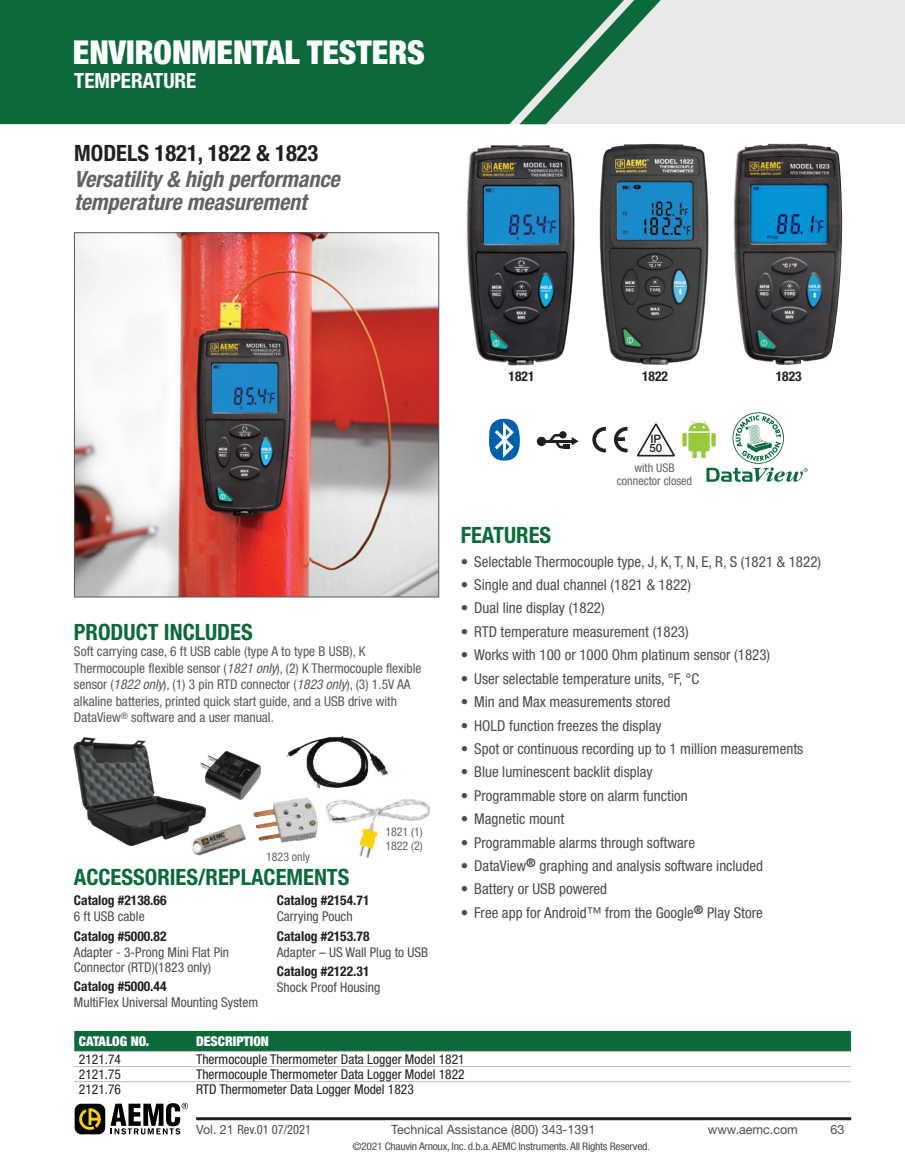
<style>
.page{position:relative;width:905px;height:1175px;background:#fff}
.page>*{position:absolute;margin:0;border:0;box-sizing:border-box;transform-origin:0 0}
.t1{font:900 condensed 33px "Helvetica Neue LT Std";color:#fff}
.t2{font:italic 700 condensed 22.5px/22.5px "Helvetica Neue LT Std";color:#636366}
.t3{font:700 condensed 22.5px "Helvetica Neue LT Std";color:#0c6a3a}
.t4{font:700 condensed 22.5px "Helvetica Neue LT Std";color:#231f20}
.t5{font:700 condensed 21px "Helvetica Neue LT Std";color:#fff}
.t6{font:condensed 15px "Helvetica Neue LT Std";color:#4b4c4d}
.t7{font:condensed 13.5px/16.5px "Helvetica Neue LT Std";color:#57585a}
.t8{font:condensed 13.5px/15px "Helvetica Neue LT Std";color:#4b4c4d}
.t9{font:condensed 13.5px "Helvetica Neue LT Std";color:#231f20}
.t10{font:700 condensed 13.5px "Helvetica Neue LT Std";color:#231f20}
.t11{font:900 condensed 13.5px "Helvetica Neue LT Std";color:#fff}
.t12{font:12.75px "Helvetica Neue LT Std";color:#4b4c4d}
.t13{font:condensed 12.75px "Helvetica Neue LT Std";color:#4b4c4d}
.t14{font:condensed 12px/13.5px "Helvetica Neue LT Std";color:#636366;text-align:center}
.t15{font:500 11.55px/9.1px "Helvetica Neue";color:#231f20}
.t16{font:condensed 10.5px "Helvetica Neue LT Std";letter-spacing:-.025em;color:#4b4c4d;scale:1.1 1}
.s1{font-style:italic}
.s2{font-stretch:normal}
</style>
<div class="page">
<div style="left:0;top:0;width:904px;height:124px;background:#e9e9e9"></div>
<svg style="left:637px;top:0;width:24px;height:26px"></svg>
<svg style="left:0;top:0;width:637px;height:124px;background:#1c7346"></svg>
<div style="left:75px;top:1103px;width:30px;height:31px;background:#000;border-radius:7px"></div>
<svg style="left:79px;top:1108px;width:22px;height:21px"></svg>
<svg style="left:111px;top:1102px;width:77px;height:32px"></svg>
<hr style="left:196px;top:1117px;width:655px;height:3px;background:#231f20">
<img style="left:466px;top:145px;width:108px;height:221px">
<img style="left:574px;top:143px;width:135px;height:222px">
<img style="left:733px;top:143px;width:109px;height:222px">
<img style="left:76px;top:234px;width:361px;height:361px">
<div style="left:74px;top:232px;width:365px;height:365px;border:1px solid #57585a"></div>
<svg style="left:74px;top:1030px;width:776px;height:21px;background:#177143"></svg>
<hr style="left:74px;top:1051px;width:122px;height:1px;background:#bcbdc0">
<hr style="left:196px;top:1051px;width:654px;height:1px;background:#bcbdc0">
<hr style="left:74px;top:1066px;width:122px;height:1px;background:#bcbdc0">
<hr style="left:196px;top:1066px;width:654px;height:1px;background:#bcbdc0">
<hr style="left:74px;top:1081px;width:122px;height:1px;background:#bcbdc0">
<hr style="left:196px;top:1081px;width:654px;height:1px;background:#bcbdc0">
<svg style="left:489px;top:419px;width:31px;height:41px"></svg>
<svg style="left:614px;top:427px;width:13px;height:25px"></svg>
<svg style="left:592px;top:427px;width:14px;height:25px"></svg>
<svg style="left:637px;top:423px;width:38px;height:34px"></svg>
<img style="left:682px;top:420px;width:24px;height:37px">
<svg style="left:706px;top:412px;width:101px;height:70px"></svg>
<div style="left:537px;top:437px;width:9px;height:9px;background:#231f20;border-radius:50%"></div>
<div style="left:559px;top:431px;width:7px;height:7px;background:#231f20;border-radius:50%"></div>
<hr style="left:545px;top:440px;width:29px;height:2px;background:#231f20">
<svg style="left:549px;top:434px;width:29px;height:14px"></svg>
<img style="left:73px;top:737px;width:133px;height:108px">
<img style="left:286px;top:736px;width:102px;height:52px">
<img style="left:254px;top:787px;width:70px;height:56px">
<img style="left:188px;top:744px;width:86px;height:58px">
<img style="left:326px;top:799px;width:104px;height:58px">
<img style="left:181px;top:813px;width:81px;height:43px">
<h1 class="t1" style="left:73px;top:32px;width:353px">ENVIRONMENTAL TESTERS</h1>
<h3 class="t5" style="left:74px;top:67px;width:124px">TEMPERATURE</h3>
<h2 class="t4" style="left:74px;top:139px;width:246px">MODELS 1821, 1822 &amp; 1823</h2>
<h2 class="t2" style="left:74px;top:168px;width:267px">Versatility &amp; high performance temperature measurement</h2>
<h2 class="t3" style="left:74px;top:618px;width:180px">PRODUCT INCLUDES</h2>
<p class="t7" style="left:74px;top:643px;width:349px">Soft carrying case, 6 ft USB cable (type A to type B USB), K Thermocouple flexible sensor (<span class="s1">1821 only</span>), (2) K Thermocouple flexible sensor (<span class="s1">1822 only</span>), (1) 3 pin RTD connector (<span class="s1">1823 only</span>), (3) 1.5V AA alkaline batteries, printed quick start guide, and a USB drive with DataView<sup>®</sup> software and a user manual.</p>
<p class="t14" style="left:266px;top:849px;width:46px">1823 only</p>
<p class="t14" style="left:385px;top:824px;width:39px;line-height:14.1px;text-align:left">1821 (1)<br>1822 (2)</p>
<h2 class="t3" style="left:74px;top:863px;width:277px">ACCESSORIES/REPLACEMENTS</h2>
<p class="t10" style="left:74px;top:892px;width:94px">Catalog #2138.66</p>
<p class="t8" style="left:74px;top:908px;width:72px">6 ft USB cable</p>
<p class="t10" style="left:74px;top:927px;width:94px">Catalog #5000.82</p>
<p class="t8" style="left:74px;top:944px;width:157px">Adapter - 3-Prong Mini Flat Pin<br>Connector (RTD)(1823 only)</p>
<p class="t10" style="left:74px;top:978px;width:94px">Catalog #5000.44</p>
<p class="t8" style="left:74px;top:994px;width:186px">MultiFlex Universal Mounting System</p>
<p class="t10" style="left:277px;top:892px;width:94px">Catalog #2154.71</p>
<p class="t8" style="left:277px;top:908px;width:77px">Carrying Pouch</p>
<p class="t10" style="left:277px;top:927px;width:94px">Catalog #2153.78</p>
<p class="t8" style="left:277px;top:944px;width:153px">Adapter – US Wall Plug to USB</p>
<p class="t10" style="left:277px;top:963px;width:94px">Catalog #2122.31</p>
<p class="t8" style="left:277px;top:979px;width:105px">Shock Proof Housing</p>
<p class="t10" style="left:508px;top:368px;width:27px">1821</p>
<p class="t10" style="left:642px;top:368px;width:27px">1822</p>
<p class="t10" style="left:775px;top:368px;width:27px">1823</p>
<p class="t15" style="left:649px;top:434px;width:14px">IP<br>50</p>
<p class="t14" style="left:616px;top:460px;width:77px">with USB connector closed</p>
<h2 class="t3" style="left:460px;top:521px;width:92px">FEATURES</h2>
<p class="t6" style="left:460px;top:552px;width:362px">• Selectable Thermocouple type, J, K, T, N, E, R, S (1821 &amp; 1822)</p>
<p class="t6" style="left:460px;top:576px;width:232px">• Single and dual channel (1821 &amp; 1822)</p>
<p class="t6" style="left:460px;top:599px;width:145px">• Dual line display (1822)</p>
<p class="t6" style="left:460px;top:623px;width:229px">• RTD temperature measurement (1823)</p>
<p class="t6" style="left:460px;top:646px;width:311px">• Works with 100 or 1000 Ohm platinum sensor (1823)</p>
<p class="t6" style="left:460px;top:669px;width:240px">• User selectable temperature units, °F, °C</p>
<p class="t6" style="left:460px;top:693px;width:211px">• Min and Max measurements stored</p>
<p class="t6" style="left:460px;top:716px;width:202px">• HOLD function freezes the display</p>
<p class="t6" style="left:460px;top:740px;width:344px">• Spot or continuous recording up to 1 million measurements</p>
<p class="t6" style="left:460px;top:763px;width:193px">• Blue luminescent backlit display</p>
<p class="t6" style="left:460px;top:786px;width:228px">• Programmable store on alarm function</p>
<p class="t6" style="left:460px;top:810px;width:105px">• Magnetic mount</p>
<p class="t6" style="left:460px;top:833px;width:236px">• Programmable alarms through software</p>
<p class="t6" style="left:460px;top:857px;width:304px">• DataView<sup>®</sup> graphing and analysis software included</p>
<p class="t6" style="left:460px;top:880px;width:148px">• Battery or USB powered</p>
<p class="t6" style="left:460px;top:903px;width:304px">• Free app for Android™ from the Google<sup>®</sup> Play Store</p>
<p class="t11" style="left:79px;top:1032px;width:72px">CATALOG NO.</p>
<p class="t11" style="left:196px;top:1032px;width:74px">DESCRIPTION</p>
<p class="t9" style="left:79px;top:1051px;width:44px">2121.74</p>
<p class="t9" style="left:196px;top:1051px;width:270px">Thermocouple Thermometer Data Logger Model 1821</p>
<p class="t9" style="left:79px;top:1066px;width:44px">2121.75</p>
<p class="t9" style="left:196px;top:1066px;width:270px">Thermocouple Thermometer Data Logger Model 1822</p>
<p class="t9" style="left:79px;top:1081px;width:44px">2121.76</p>
<p class="t9" style="left:196px;top:1081px;width:219px">RTD Thermometer Data Logger Model 1823</p>
<p class="t13" style="left:196px;top:1122px;width:117px"><span class="s2">Vol. 21</span> Rev.01 07/2021</p>
<p class="t12" style="left:391px;top:1122px;width:205px">Technical Assistance (800) 343-1391</p>
<p class="t12" style="left:708px;top:1122px;width:92px">www.aemc.com</p>
<p class="t12" style="left:830px;top:1122px;width:15px">63</p>
<p class="t16" style="left:352px;top:1139px;width:272px">©2021 Chauvin Arnoux, Inc. d.b.a. AEMC Instruments. All Rights Reserved.</p>
</div>
